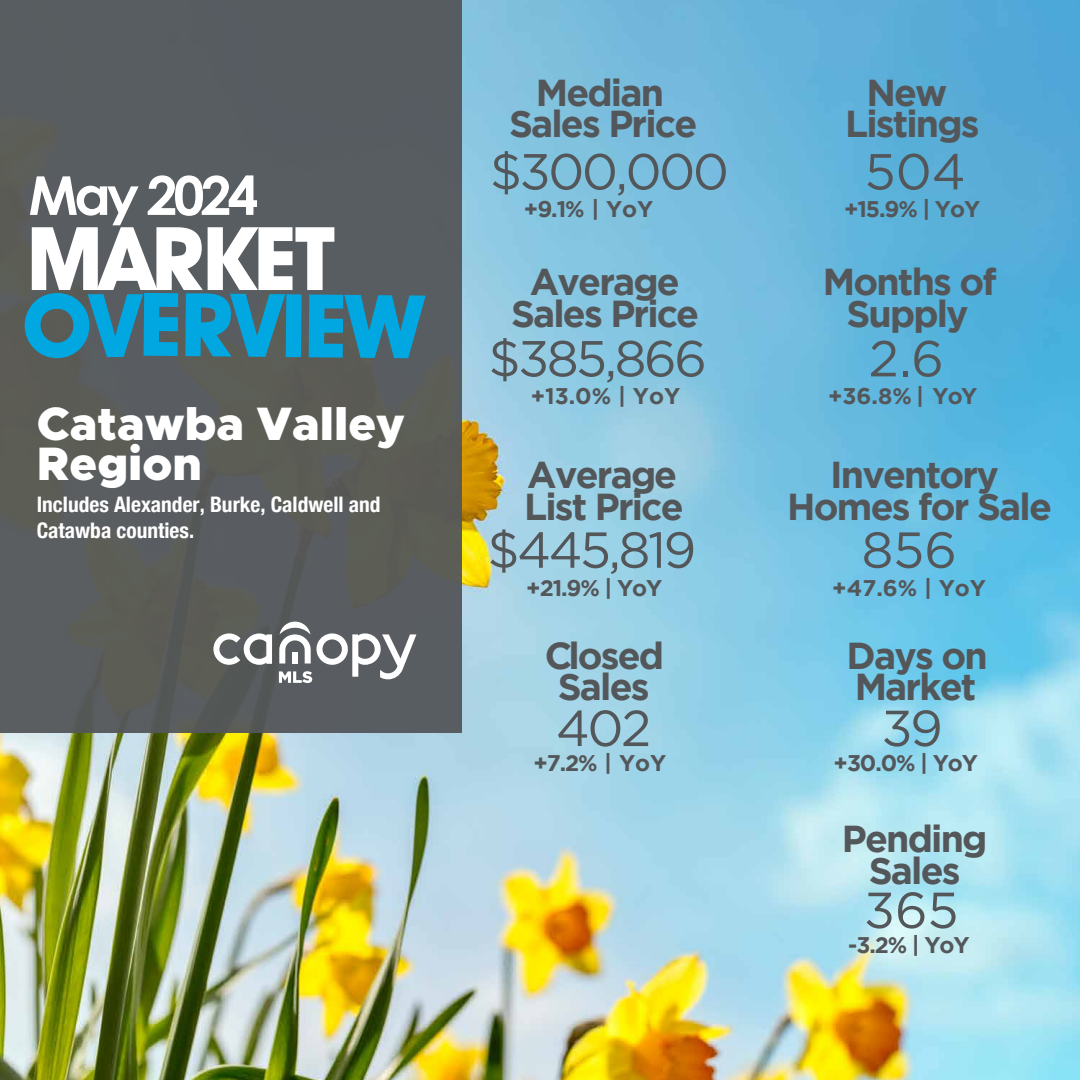
<style>
.page{position:relative;width:1080px;height:1080px;background:#fff}
.page>*{position:absolute;margin:0;border:0;box-sizing:border-box;transform-origin:0 0}
.t1{font:88.2px "Avant Guard Bold SWFTE";color:#00a7e0}
.t2{font:88.2px "Avant Guard Bold SWFTE";letter-spacing:-.025em;color:#fff}
.t3{font:700 53.6px "Century Gothic";letter-spacing:-.075em;color:#fff}
.t4{font:50.5px "Gotham";letter-spacing:-.05em;color:#54575a}
.t5{font:900 47.1px/40px "Metropolis";color:#fff}
.t6{font:700 37.4px/31.3px "Gotham";letter-spacing:-.05em;color:#54575a;text-align:center}
.t7{font:700 22.6px "Gotham";letter-spacing:-.05em;color:#54575a}
.t8{font:700 condensed 21.4px/25.7px "Helvetica Neue";color:#fff}
</style>
<div class="page">
<img style="left:0;top:0;width:1080px;height:1080px">
<div style="left:0;top:0;width:462px;height:732px;background:#575d61"></div>
<svg style="left:0;top:127px;width:460px;height:586px"></svg>
<svg style="left:213px;top:633px;width:59px;height:32px"></svg>
<svg style="left:279px;top:622px;width:137px;height:61px"></svg>
<h2 class="t3" style="left:28px;top:155px;width:232px">May 2024</h2>
<h1 class="t2" style="left:27px;top:204px;width:309px">MARKET</h1>
<h1 class="t1" style="left:22px;top:271px;width:120px">OV</h1>
<h1 class="t1" style="left:140px;top:269px;width:286px;rotate:1deg">ERVIEW</h1>
<p class="t5" style="left:37px;top:404px;width:370px">Catawba Valley<br>Region</p>
<p class="t8" style="left:37px;top:490px;width:345px">Includes Alexander, Burke, Caldwell and<br>Catawba counties.</p>
<p class="t6" style="left:509px;top:76px;width:190px">Median<br>Sales Price</p>
<p class="t6" style="left:845px;top:76px;width:136px">New<br>Listings</p>
<h3 class="t4" style="left:490px;top:144px;width:240px">$300,000</h3>
<h3 class="t4" style="left:865px;top:144px;width:102px">504</h3>
<p class="t7" style="left:524px;top:196px;width:131px">+9.1% | YoY</p>
<p class="t7" style="left:844px;top:196px;width:138px">+15.9% | YoY</p>
<p class="t6" style="left:511px;top:265px;width:190px">Average<br>Sales Price</p>
<h3 class="t4" style="left:489px;top:331px;width:220px">$385,866</h3>
<p class="t7" style="left:531px;top:382px;width:151px">+13.0% | YoY</p>
<p class="t6" style="left:524px;top:459px;width:161px;text-align:left">Average<br>List Price</p>
<h3 class="t4" style="left:488px;top:522px;width:210px">$445,819</h3>
<p class="t7" style="left:526px;top:575px;width:138px">+21.9% | YoY</p>
<p class="t6" style="left:545px;top:639px;width:121px">Closed<br>Sales</p>
<h3 class="t4" style="left:556px;top:700px;width:97px">402</h3>
<p class="t7" style="left:533px;top:750px;width:135px">+7.2% | YoY</p>
<p class="t6" style="left:823px;top:265px;width:175px">Months of<br>Supply</p>
<h3 class="t4" style="left:869px;top:331px;width:77px">2.6</h3>
<p class="t7" style="left:828px;top:382px;width:151px">+36.8% | YoY</p>
<p class="t6" style="left:787px;top:458px;width:266px;line-height:32px">Inventory<br>Homes for Sale</p>
<h3 class="t4" style="left:862px;top:522px;width:97px">856</h3>
<p class="t7" style="left:832px;top:575px;width:155px">+47.6% | YoY</p>
<p class="t6" style="left:847px;top:639px;width:143px;text-align:left">Days on<br>Market</p>
<h3 class="t4" style="left:882px;top:700px;width:63px">39</h3>
<p class="t7" style="left:834px;top:750px;width:146px">+30.0% | YoY</p>
<p class="t6" style="left:842px;top:821px;width:147px;line-height:32px">Pending<br>Sales</p>
<h3 class="t4" style="left:864px;top:882px;width:96px">365</h3>
<p class="t7" style="left:848px;top:932px;width:123px">-3.2% | YoY</p>
</div>
